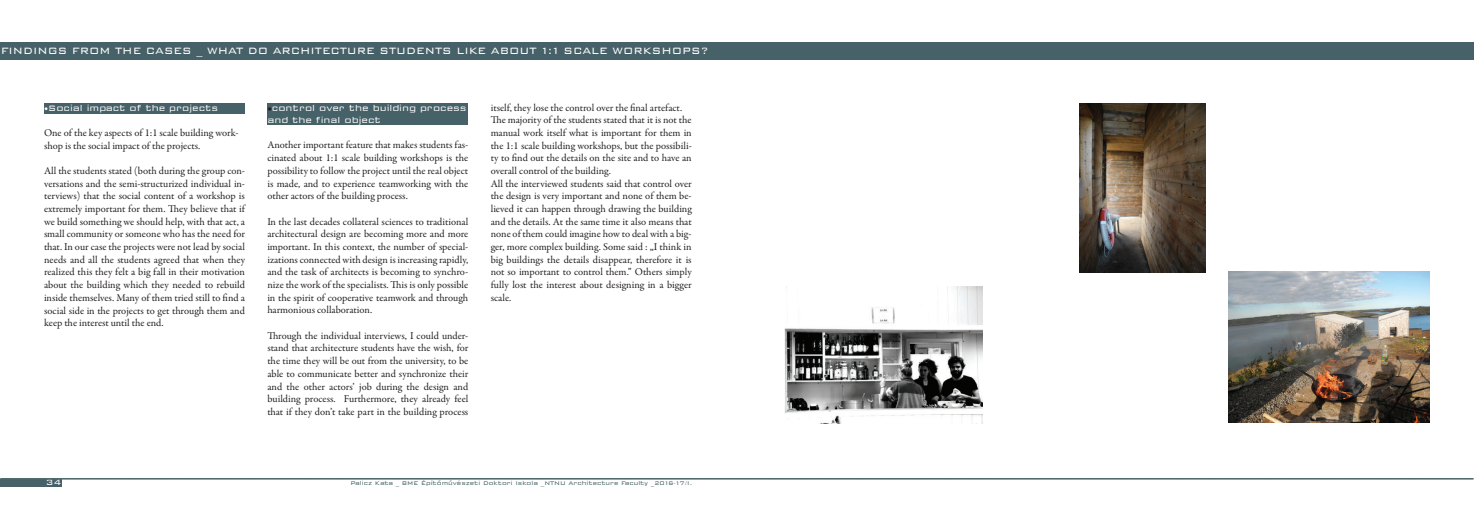
<style>
.page{position:relative;width:1474px;height:521px;background:#fff}
.page>*{position:absolute;margin:0;border:0;box-sizing:border-box;transform-origin:0 0}
.t1{font:12.25px "Bancobit";color:#fff}
.t2{font:10.5px/12.7px "Garamond Premr Pro";color:#231f20;text-align:justify}
.t3{font:10.5px/12.6px "Bancobit";color:#fff}
.t4{font:7px "Bancobit";color:#466268}
.s1{font-family:"Minion Pro"}
.s2{font-family:"Garamond Premr Pro";color:#231f20}
</style>
<div class="page">
<div style="left:0;top:42px;width:737px;height:18px;background:#466268"></div>
<div style="left:0;top:479px;width:61px;height:7px;background:#466268"></div>
<div style="left:737px;top:42px;width:736px;height:18px;background:#466268"></div>
<svg style="left:1px;top:478px;width:1472px;height:1px"></svg>
<div style="left:44px;top:103px;width:201px;height:10px;background:#466268"></div>
<div style="left:267px;top:103px;width:201px;height:22px;background:#466268"></div>
<img style="left:784px;top:287px;width:198px;height:137px">
<img style="left:1228px;top:272px;width:201px;height:150px">
<img style="left:1079px;top:104px;width:126px;height:168px">
<p class="t1" style="left:1px;top:45px;width:709px">FINDINGS FROM THE CASES _ WHAT DO ARCHITECTURE STUDENTS LIKE ABOUT 1:1 SCALE WORKSHOPS?</p>
<p class="t3" style="left:44px;top:101px;width:176px"><span class="s1">•</span>Social impact of the projects</p>
<p class="t2" style="left:44px;top:126px;width:196px">One of the key aspects of 1:1 scale building work&shy;shop is the social impact of the projects.</p>
<p class="t2" style="left:44px;top:165px;width:202px">All the students stated (both during the group con&shy;versations and the semi-structurized individual in&shy;terviews) that the social content of a workshop is extremely important for them. They believe that if we build something we should help, with that act, a small community or someone who has the need for that. In our case the projects were not lead by social needs and all the students agreed that when they realized this they felt a big fall in their motivation about the building which they needed to rebuild inside themselves. Many of them tried still to find a social side in the projects to get through them and keep the interest until the end.</p>
<p class="t3" style="left:267px;top:101px;width:201px"><span class="s2">•</span>control over the building process and the final object</p>
<p class="t2" style="left:267px;top:139px;width:202px">Another important feature that makes students fas&shy;cinated about 1:1 scale building workshops is the possibility to follow the project until the real object is made, and to experience teamworking with the other actors of the building process.</p>
<p class="t2" style="left:267px;top:215px;width:202px">In the last decades collateral sciences to traditional architectural design are becoming more and more important. In this context, the number of special&shy;izations connected with design is increasing rapidly, and the task of architects is becoming to synchro&shy;nize the work of the specialists. This is only possible in the spirit of cooperative teamwork and through harmonious collaboration.</p>
<p class="t2" style="left:267px;top:329px;width:202px">Through the individual interviews, I could under&shy;stand that architecture students have the wish, for the time they will be out from the university, to be able to communicate better and synchronize their and the other actors’ job during the design and building process. Furthermore, they already feel that if they don’t take part in the building process</p>
<p class="t2" style="left:490px;top:101px;width:202px;text-align:left">itself, they lose the control over the final artefact.<br>The majority of the students stated that it is not the manual work itself what is important for them in the 1:1 scale building workshops, but the possibili&shy;ty to find out the details on the site and to have an overall control of the building.<br>All the interviewed students said that control over the design is very important and none of them be&shy;lieved it can happen through drawing the building and the details. At the same time it also means that none of them could imagine how to deal with a big&shy;ger, more complex building. Some said : „I think in big buildings the details disappear, therefore it is not so important to control them.” Others simply fully lost the interest about designing in a bigger scale.</p>
<p class="t3" style="left:46px;top:475px;width:17px">34</p>
<p class="t4" style="left:350px;top:479px;width:343px">Palicz Kata _ BME Építőművészeti Doktori Iskola _NTNU Architecture Faculty _2016-17/I.</p>
</div>
